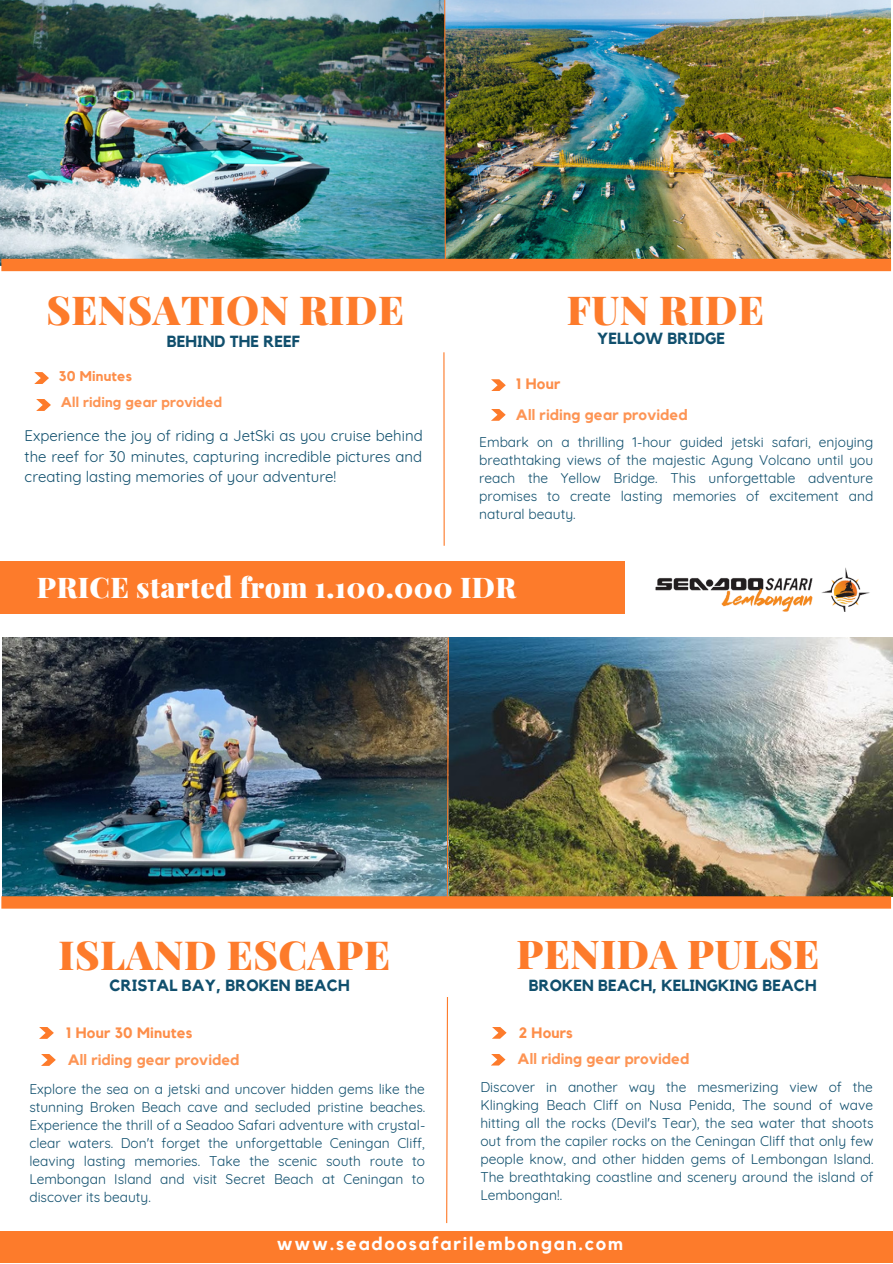
<style>
.page{position:relative;width:893px;height:1264px;background:#fff}
.page>*{position:absolute;margin:0;border:0;box-sizing:border-box;transform-origin:0 0}
.t1{font:900 40.05px "Playfair Display";letter-spacing:.015em;color:#fd7b2b}
.t2{font:900 39.9px "Playfair Display";letter-spacing:.015em;color:#fd7b2b}
.t3{font:900 39.75px "Playfair Display";letter-spacing:.015em;color:#fd7b2b}
.t4{font:900 28.5px "Playfair Display";letter-spacing:.015em;color:#fff}
.t5{font:700 18.3px "Kollektif";letter-spacing:.1em;color:#fff}
.t6{font:700 16.2px "Kollektif";color:#104f6d}
.t7{font:700 16.05px "Kollektif";color:#104f6d}
.t8{font:15px/20.2px "Quicksand";color:#104f6d;text-align:justify}
.t9{font:700 15px/27px "Kollektif";letter-spacing:.015em;color:#fd7b2b}
.t10{font:700 14.1px/26.8px "Kollektif";letter-spacing:.015em;color:#fd7b2b}
.t11{font:13.8px/18px "Quicksand";color:#104f6d;text-align:justify}
.t12{font:13.65px/18px "Quicksand";color:#104f6d;text-align:justify}
</style>
<div class="page">
<img style="left:0;top:0;width:890px;height:265px">
<svg style="left:34px;top:372px;width:15px;height:12px"></svg>
<svg style="left:36px;top:399px;width:15px;height:12px"></svg>
<img style="left:3px;top:638px;width:889px;height:258px">
<svg style="left:39px;top:1027px;width:15px;height:11px"></svg>
<svg style="left:41px;top:1054px;width:15px;height:11px"></svg>
<svg style="left:492px;top:1027px;width:14px;height:11px"></svg>
<svg style="left:491px;top:1054px;width:14px;height:11px"></svg>
<svg style="left:443px;top:0;width:3px;height:259px"></svg>
<svg style="left:446px;top:637px;width:3px;height:259px"></svg>
<svg style="left:446px;top:997px;width:2px;height:227px"></svg>
<hr style="left:443px;top:352px;width:1px;height:193px;background:#fd7b2b">
<div style="left:1px;top:259px;width:890px;height:12px;background:#fd7b2b"></div>
<div style="left:1px;top:896px;width:890px;height:12px;background:#fd7b2b"></div>
<div style="left:0;top:561px;width:625px;height:52px;background:#fd7b2b"></div>
<img style="left:655px;top:567px;width:215px;height:45px">
<svg style="left:491px;top:379px;width:15px;height:12px"></svg>
<svg style="left:491px;top:409px;width:14px;height:12px"></svg>
<div style="left:0;top:1230px;width:892px;height:32px;background:#fd7b2b"></div>
<p class="t2" style="left:46px;top:282px;width:359px">SENSATION RIDE</p>
<p class="t7" style="left:167px;top:333px;width:135px">BEHIND THE REEF</p>
<p class="t10" style="left:59px;top:363px;width:165px">30 Minutes<br>All riding gear provided</p>
<p class="t8" style="left:25px;top:425px;width:399px">Experience the joy of riding a JetSki as you cruise behind the reef for 30 minutes, capturing incredible pictures and creating lasting memories of your adventure!</p>
<p class="t2" style="left:566px;top:282px;width:199px">FUN RIDE</p>
<p class="t7" style="left:597px;top:330px;width:129px">YELLOW BRIDGE</p>
<p class="t9" style="left:516px;top:369px;width:173px;line-height:30.2px">1 Hour<br>All riding gear provided</p>
<p class="t11" style="left:479px;top:432px;width:395px">Embark on a thrilling 1-hour guided jetski safari, enjoying breathtaking views of the majestic Agung Volcano until you reach the Yellow Bridge. This unforgettable adventure promises to create lasting memories of excitement and natural beauty.</p>
<p class="t4" style="left:37px;top:567px;width:480px">PRICE started from 1.100.000 IDR</p>
<p class="t1" style="left:58px;top:926px;width:333px">ISLAND ESCAPE</p>
<p class="t6" style="left:109px;top:978px;width:242px">CRISTAL BAY, BROKEN BEACH</p>
<p class="t3" style="left:516px;top:926px;width:304px">PENIDA PULSE</p>
<p class="t7" style="left:529px;top:977px;width:289px">BROKEN BEACH, KELINGKING BEACH</p>
<p class="t9" style="left:517px;top:1019px;width:173px">2 Hours<br>All riding gear provided</p>
<p class="t9" style="left:66px;top:1019px;width:175px">1 Hour 30 Minutes<br>All riding gear provided</p>
<p class="t12" style="left:29px;top:1079px;width:397px">Explore the sea on a jetski and uncover hidden gems like the stunning Broken Beach cave and secluded pristine beaches.<br>Experience the thrill of a Seadoo Safari adventure with crystal&shy;clear waters. Don't forget the unforgettable Ceningan Cliff, leaving lasting memories. Take the scenic south route to Lembongan Island and visit Secret Beach at Ceningan to discover its beauty.</p>
<p class="t11" style="left:480px;top:1078px;width:394px">Discover in another way the mesmerizing view of the Klingking Beach Cliff on Nusa Penida, The sound of wave hitting all the rocks (Devil's Tear), the sea water that shoots out from the capiler rocks on the Ceningan Cliff that only few people know, and other hidden gems of Lembongan Island.<br>The breathtaking coastline and scenery around the island of Lembongan!.</p>
<p class="t5" style="left:277px;top:1235px;width:348px">www.seadoosafarilembongan.com</p>
</div>
